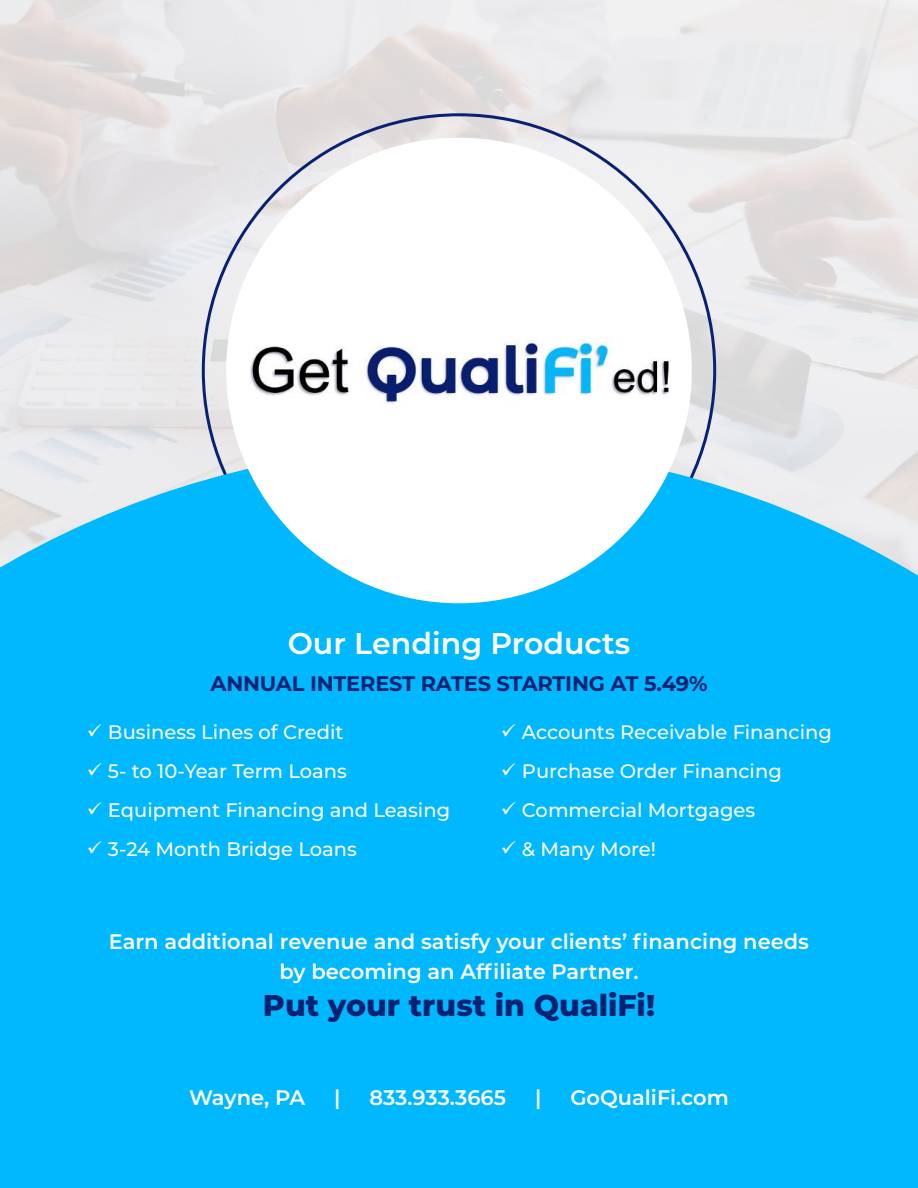
<style>
.page{position:relative;width:918px;height:1188px;background:#fff}
.page>*{position:absolute;margin:0;border:0;box-sizing:border-box;transform-origin:0 0}
.t1{font:800 30px "Montserrat";color:#082173}
.t2{font:600 30px "Montserrat";color:#fff}
.t3{font:600 21px/30px "Montserrat";color:#fff;text-align:center}
.t4{font:700 21px "Montserrat";letter-spacing:-.01em;color:#082173}
.t5{font:500 19.5px/39px "Montserrat";color:#fff}
</style>
<div class="page">
<img style="left:0;top:0;width:918px;height:446px">
<div style="left:0;top:446px;width:918px;height:742px;background:#00b8fd"></div>
<div style="left:226px;top:138px;width:466px;height:465px;background:#fff;border-radius:50%"></div>
<img style="left:250px;top:337px;width:420px;height:67px">
<div style="left:272px;top:609px;width:374px;height:63px;background:#00b8fd"></div>
<svg style="left:88px;top:724px;width:14px;height:13px"></svg>
<svg style="left:88px;top:763px;width:14px;height:13px"></svg>
<svg style="left:88px;top:802px;width:14px;height:13px"></svg>
<svg style="left:88px;top:841px;width:14px;height:13px"></svg>
<svg style="left:502px;top:724px;width:14px;height:13px"></svg>
<svg style="left:502px;top:763px;width:14px;height:13px"></svg>
<svg style="left:502px;top:802px;width:14px;height:13px"></svg>
<svg style="left:502px;top:841px;width:14px;height:13px"></svg>
<h1 class="t2" style="left:288px;top:631px;width:344px">Our Lending Products</h1>
<p class="t4" style="left:211px;top:672px;width:498px">ANNUAL INTEREST RATES STARTING AT 5.49%</p>
<p class="t5" style="left:108px;top:714px;width:344px">Business Lines of Credit<br>5- to 10-Year Term Loans<br>Equipment Financing and Leasing<br>3-24 Month Bridge Loans</p>
<p class="t5" style="left:522px;top:714px;width:311px">Accounts Receivable Financing<br>Purchase Order Financing<br>Commercial Mortgages<br>&amp; Many More!</p>
<p class="t3" style="left:109px;top:928px;width:702px">Earn additional revenue and satisfy your clients’ financing needs by becoming an Affiliate Partner.</p>
<h1 class="t1" style="left:263px;top:992px;width:394px">Put your trust in QualiFi!</h1>
<p class="t3" style="left:189px;top:1084px;width:118px">Wayne, PA</p>
<p class="t3" style="left:334px;top:1084px;width:8px">|</p>
<p class="t3" style="left:369px;top:1084px;width:138px">833.933.3665</p>
<p class="t3" style="left:535px;top:1084px;width:8px">|</p>
<p class="t3" style="left:570px;top:1084px;width:160px">GoQualiFi.com</p>
</div>
